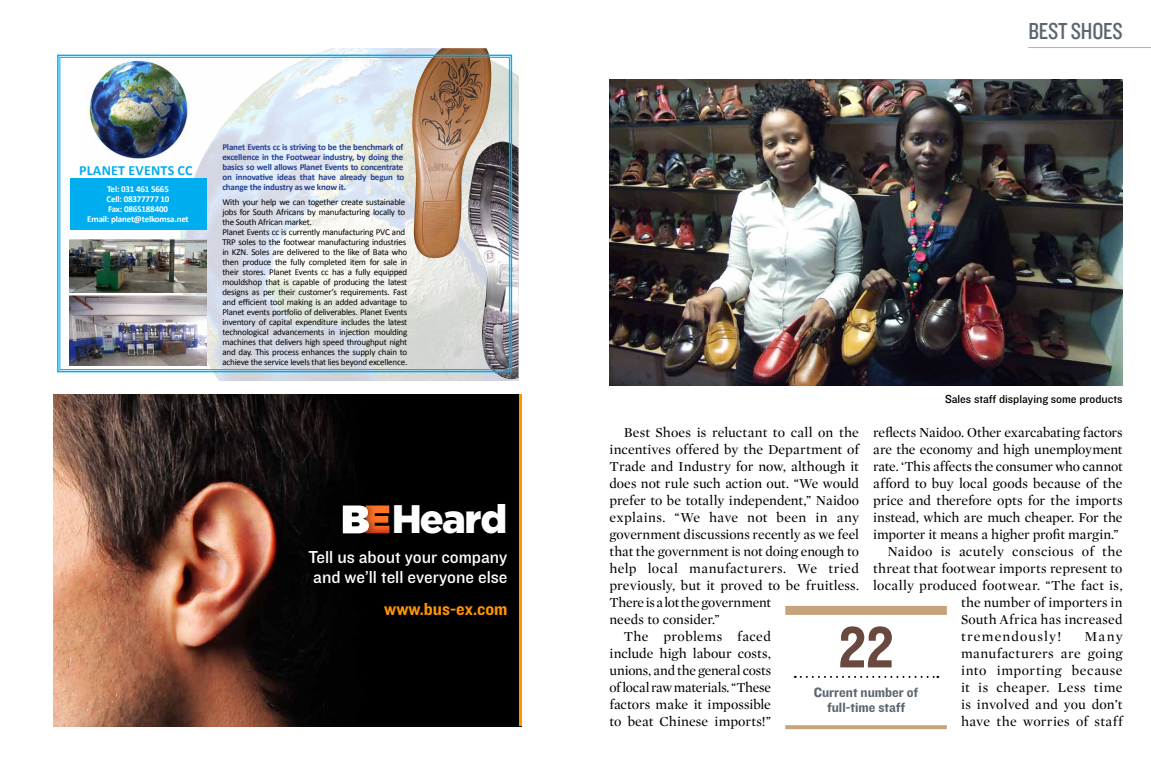
<style>
.page{position:relative;width:1151px;height:783px;background:#fff}
.page>*{position:absolute;margin:0;border:0;box-sizing:border-box;transform-origin:0 0}
.t1{font:60px "Knockout HTF50 Welterweight";color:#69483f}
.t2{font:900 39.7px "Gotham HTF";letter-spacing:-.04em;color:#fff}
.t3{font:24px "Knockout HTF29 Junior Liteweight";letter-spacing:-.01em;color:#5c6670}
.t4{font:18px/20px "Knockout HTF31 Junior Middlewt";color:#fff}
.t5{font:18px "Knockout HTF51 Middleweight";color:#ff9600}
.t6{font:14px/17px "Mercury Display Roman";letter-spacing:.005em;color:#000;text-align:justify}
.t7{font:14px "Mercury Display Roman";letter-spacing:.025em;color:#000}
.t8{font:14px "Mercury Display Roman";letter-spacing:-.015em;color:#000}
.t9{font:14px "Mercury Display Roman";letter-spacing:-.02em;color:#000}
.t10{font:14px "Mercury Display Roman";letter-spacing:.035em;color:#000}
.t11{font:14px/15px "Knockout HTF51 Middleweight";color:#5c6670;text-align:center}
.t12{font:14px "Mercury Display Roman";letter-spacing:.03em;color:#000}
.t13{font:700 14px "Calibri";letter-spacing:.02em;color:#00aeef}
.t14{font:14px "Mercury Display Roman";letter-spacing:.08em;color:#000}
.t15{font:12px "Knockout HTF31 Junior Middlewt";color:#000}
.t16{font:9px/10px "Calibri";letter-spacing:-.02em;color:#000}
.t17{font:700 9px/10px "Calibri";letter-spacing:-.02em;color:#25408f;text-align:justify}
.t18{font:700 9px/10px "Calibri";letter-spacing:-.02em;color:#fff;text-align:center}
</style>
<div class="page">
<img style="left:54px;top:394px;width:465px;height:332px">
<div style="left:362px;top:499px;width:36px;height:40px;background:#000"></div>
<div style="left:339px;top:499px;width:38px;height:40px;background:#000"></div>
<svg style="left:343px;top:505px;width:46px;height:28px"></svg>
<hr style="left:519px;top:394px;width:3px;height:332px;background:#ff9600">
<img style="left:214px;top:48px;width:304px;height:332px">
<img style="left:409px;top:48px;width:85px;height:6px">
<img style="left:466px;top:142px;width:52px;height:237px">
<img style="left:57px;top:54px;width:456px;height:319px">
<div style="left:60px;top:57px;width:450px;height:313px;border:1px solid #00aeef"></div>
<hr style="left:1028px;top:47px;width:123px;height:1px;background:#adb3b8">
<img style="left:609px;top:79px;width:514px;height:306px">
<div style="left:785px;top:605px;width:162px;height:9px;background:#c6a47b"></div>
<svg style="left:795px;top:675px;width:143px;height:2px"></svg>
<svg style="left:785px;top:725px;width:162px;height:4px"></svg>
<p class="t13" style="left:79px;top:161px;width:115px">PLANET EVENTS CC</p>
<p class="t18" style="left:87px;top:183px;width:103px">Tel: 031 461 5665<br>Cell: 08377777 10<br>Fax: 0865188400<br>Email: planet@telkomsa.net</p>
<p class="t17" style="left:222px;top:141px;width:184px">Planet Events cc is striving to be the benchmark of excellence in the Footwear industry, by doing the basics so well allows Planet Events to concentrate on innovative ideas that have already begun to change the industry as we know it.</p>
<p class="t16" style="left:222px;top:197px;width:186px">With your help we can together create sustainable jobs for South Africans by manufacturing locally to the South African market.<br>Planet Events cc is currently manufacturing PVC and TRP soles to the footwear manufacturing industries in KZN. Soles are delivered to the like of Bata who then produce the fully completed item for sale in their stores. Planet Events cc has a fully equipped mouldshop that is capable of producing the latest designs as per their customer’s requirements. Fast and efficient tool making is an added advantage to Planet events portfolio of deliverables. Planet Events inventory of capital expenditure includes the latest technological advancements in injection moulding machines that delivers high speed throughput night and day. This process enhances the supply chain to achieve the service levels that lies beyond excellence.</p>
<h2 class="t2" style="left:392px;top:496px;width:117px">Heard</h2>
<p class="t4" style="left:308px;top:547px;width:201px">Tell us about your company and we’ll tell everyone else</p>
<p class="t5" style="left:384px;top:599px;width:125px">www.bus-ex.com</p>
<h3 class="t3" style="left:1028px;top:18px;width:96px">BEST SHOES</h3>
<p class="t15" style="left:945px;top:392px;width:179px">Sales staff displaying some products</p>
<p class="t6" style="left:873px;top:423px;width:251px">reflects Naidoo. Other exarcabating factors</p>
<p class="t8" style="left:873px;top:441px;width:251px">are the economy and high unemployment</p>
<p class="t6" style="left:873px;top:457px;width:251px">rate. ‘This affects the consumer who cannot</p>
<p class="t6" style="left:873px;top:474px;width:251px">afford to buy local goods because of the</p>
<p class="t6" style="left:873px;top:491px;width:251px">price and therefore opts for the imports</p>
<p class="t6" style="left:873px;top:508px;width:251px">instead, which are much cheaper. For the</p>
<p class="t6" style="left:873px;top:525px;width:247px">importer it means a higher profit margin.”</p>
<p class="t7" style="left:887px;top:543px;width:237px">Naidoo is acutely conscious of the</p>
<p class="t6" style="left:873px;top:559px;width:251px">threat that footwear imports represent to</p>
<p class="t6" style="left:873px;top:576px;width:251px">locally produced footwear. “The fact is,</p>
<p class="t6" style="left:961px;top:593px;width:163px">the number of importers in</p>
<p class="t6" style="left:961px;top:610px;width:163px">South Africa has increased</p>
<p class="t14" style="left:961px;top:628px;width:102px">tremendously!</p>
<p class="t6" style="left:624px;top:423px;width:237px">Best Shoes is reluctant to call on the</p>
<p class="t6" style="left:609px;top:440px;width:251px">incentives offered by the Department of</p>
<p class="t6" style="left:609px;top:457px;width:251px">Trade and Industry for now, although it</p>
<p class="t6" style="left:609px;top:474px;width:251px">does not rule such action out. “We would</p>
<p class="t6" style="left:609px;top:491px;width:251px">prefer to be totally independent,” Naidoo</p>
<p class="t7" style="left:609px;top:509px;width:251px">explains. “We have not been in any</p>
<p class="t6" style="left:609px;top:525px;width:251px">government discussions recently as we feel</p>
<p class="t6" style="left:609px;top:542px;width:251px">that the government is not doing enough to</p>
<p class="t10" style="left:609px;top:560px;width:251px">help local manufacturers. We tried</p>
<p class="t6" style="left:609px;top:576px;width:251px">previously, but it proved to be fruitless.</p>
<p class="t9" style="left:609px;top:594px;width:163px">There is a lot the government</p>
<p class="t6" style="left:609px;top:610px;width:112px">needs to consider.”</p>
<p class="t12" style="left:624px;top:628px;width:149px">The problems faced</p>
<p class="t6" style="left:609px;top:644px;width:163px">include high labour costs,</p>
<p class="t8" style="left:609px;top:662px;width:163px">unions, and the general costs</p>
<p class="t9" style="left:609px;top:679px;width:163px">of local raw materials. “These</p>
<p class="t6" style="left:609px;top:695px;width:163px">factors make it impossible</p>
<p class="t6" style="left:609px;top:712px;width:163px">to beat Chinese imports!”</p>
<h1 class="t1" style="left:838px;top:616px;width:57px">22</h1>
<p class="t11" style="left:814px;top:685px;width:106px">Current number of full-time staff</p>
<p class="t6" style="left:961px;top:627px;width:163px;text-indent:123px">Many manufacturers are going into importing because it is cheaper. Less time is involved and you don’t have the worries of staff</p>
</div>
